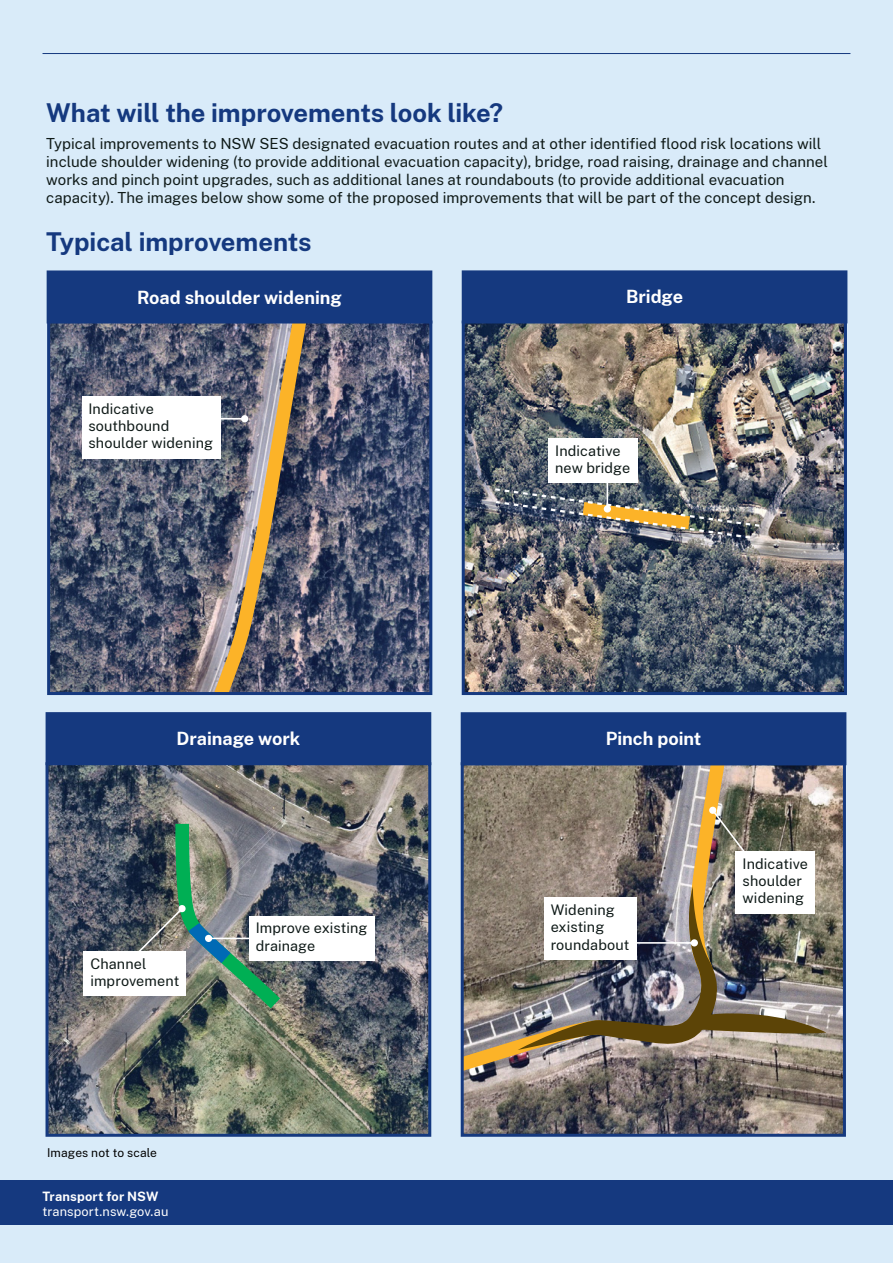
<style>
.page{position:relative;width:893px;height:1263px;background:#d9ebf9}
.page>*{position:absolute;margin:0;border:0;box-sizing:border-box;transform-origin:0 0}
._01_Heading_2{font:700 25.5px "Public Sans";letter-spacing:-.005em;color:#15397f}
.t1{font:700 18px "Public Sans";color:#fff}
._02_Body{font:15px/18px "Public Sans";letter-spacing:.005em;color:#0f1a18}
.t2{font:14.4px/17.2px "Public Sans";letter-spacing:.01em;color:#0f1a18}
._00_Footer{font:12.75px "Public Sans";letter-spacing:.01em;color:#fff}
._00_Footer-2{font:700 12.75px "Public Sans";letter-spacing:.015em;color:#fff}
.t3{font:12px "Public Sans";letter-spacing:.01em;color:#000}
</style>
<div class="page">
<hr style="left:43px;top:53px;width:807px;height:1px;background:#15397f">
<div style="left:48px;top:272px;width:383px;height:50px;background:#15397f"></div>
<div style="left:47px;top:270px;width:385px;height:53px;border:3px solid #15397f"></div>
<div style="left:463px;top:272px;width:383px;height:50px;background:#15397f"></div>
<div style="left:462px;top:270px;width:385px;height:53px;border:3px solid #15397f"></div>
<div style="left:47px;top:714px;width:383px;height:50px;background:#15397f"></div>
<div style="left:46px;top:712px;width:385px;height:53px;border:3px solid #15397f"></div>
<img style="left:51px;top:324px;width:377px;height:367px">
<svg style="left:192px;top:324px;width:130px;height:367px;background:#756f70"></svg>
<hr style="left:174px;top:418px;width:71px;height:2px;background:#fff">
<div style="left:241px;top:415px;width:7px;height:7px;background:#fff;border-radius:50%"></div>
<div style="left:82px;top:396px;width:139px;height:62px;background:#fff"></div>
<div style="left:47px;top:320px;width:385px;height:375px;border:3px solid #15397f"></div>
<img style="left:466px;top:324px;width:377px;height:367px">
<img style="left:488px;top:486px;width:274px;height:54px">
<hr style="left:607px;top:439px;width:1px;height:70px;background:#fff">
<div style="left:604px;top:505px;width:7px;height:8px;background:#fff;border-radius:50%"></div>
<div style="left:548px;top:438px;width:90px;height:45px;background:#fff"></div>
<div style="left:462px;top:320px;width:385px;height:375px;border:3px solid #15397f"></div>
<img style="left:50px;top:766px;width:377px;height:367px">
<img style="left:130px;top:810px;width:165px;height:212px">
<div style="left:249px;top:916px;width:125px;height:45px;background:#fff"></div>
<div style="left:84px;top:951px;width:102px;height:45px;background:#fff"></div>
<div style="left:46px;top:762px;width:385px;height:375px;border:3px solid #15397f"></div>
<img style="left:465px;top:766px;width:377px;height:367px">
<svg style="left:465px;top:766px;width:272px;height:338px;background:#8a7e71"></svg>
<img style="left:518px;top:886px;width:308px;height:164px">
<hr style="left:624px;top:942px;width:70px;height:2px;background:#fff">
<div style="left:691px;top:939px;width:7px;height:7px;background:#fff;border-radius:50%"></div>
<svg style="left:709px;top:806px;width:47px;height:60px;background:#807762"></svg>
<div style="left:736px;top:851px;width:79px;height:62px;background:#fff"></div>
<div style="left:544px;top:897px;width:93px;height:63px;background:#fff"></div>
<div style="left:461px;top:762px;width:385px;height:375px;border:3px solid #15397f"></div>
<div style="left:462px;top:714px;width:383px;height:50px;background:#15397f"></div>
<div style="left:461px;top:712px;width:385px;height:53px;border:3px solid #15397f"></div>
<div style="left:0;top:1180px;width:893px;height:45px;background:#15397f"></div>
<p class="_01_Heading_2" style="left:46px;top:94px;width:458px">What will the improvements look like?</p>
<p class="_02_Body" style="left:46px;top:133px;width:783px">Typical improvements to NSW SES designated evacuation routes and at other identified flood risk locations will include shoulder widening (to provide additional evacuation capacity), bridge, road raising, drainage and channel works and pinch point upgrades, such as additional lanes at roundabouts (to provide additional evacuation capacity). The images below show some of the proposed improvements that will be part of the concept design.</p>
<p class="_01_Heading_2" style="left:46px;top:223px;width:267px">Typical improvements</p>
<p class="t1" style="left:137px;top:284px;width:206px">Road shoulder widening</p>
<p class="t1" style="left:626px;top:284px;width:58px">Bridge</p>
<p class="t2" style="left:88px;top:399px;width:126px">Indicative southbound shoulder widening</p>
<p class="t1" style="left:177px;top:725px;width:125px">Drainage work</p>
<p class="t2" style="left:90px;top:954px;width:90px">Channel improvement</p>
<p class="t3" style="left:47px;top:1144px;width:111px">Images not to scale</p>
<p class="_00_Footer-2" style="left:43px;top:1187px;width:117px">Transport for NSW</p>
<p class="_00_Footer" style="left:43px;top:1202px;width:127px">transport.nsw.gov.au</p>
<p class="t2" style="left:256px;top:919px;width:113px">Improve existing drainage</p>
<p class="t2" style="left:555px;top:441px;width:76px">Indicative new bridge</p>
<p class="t1" style="left:606px;top:725px;width:97px">Pinch point</p>
<p class="t2" style="left:551px;top:900px;width:80px">Widening existing roundabout</p>
<p class="t2" style="left:743px;top:854px;width:67px">Indicative shoulder widening</p>
</div>
